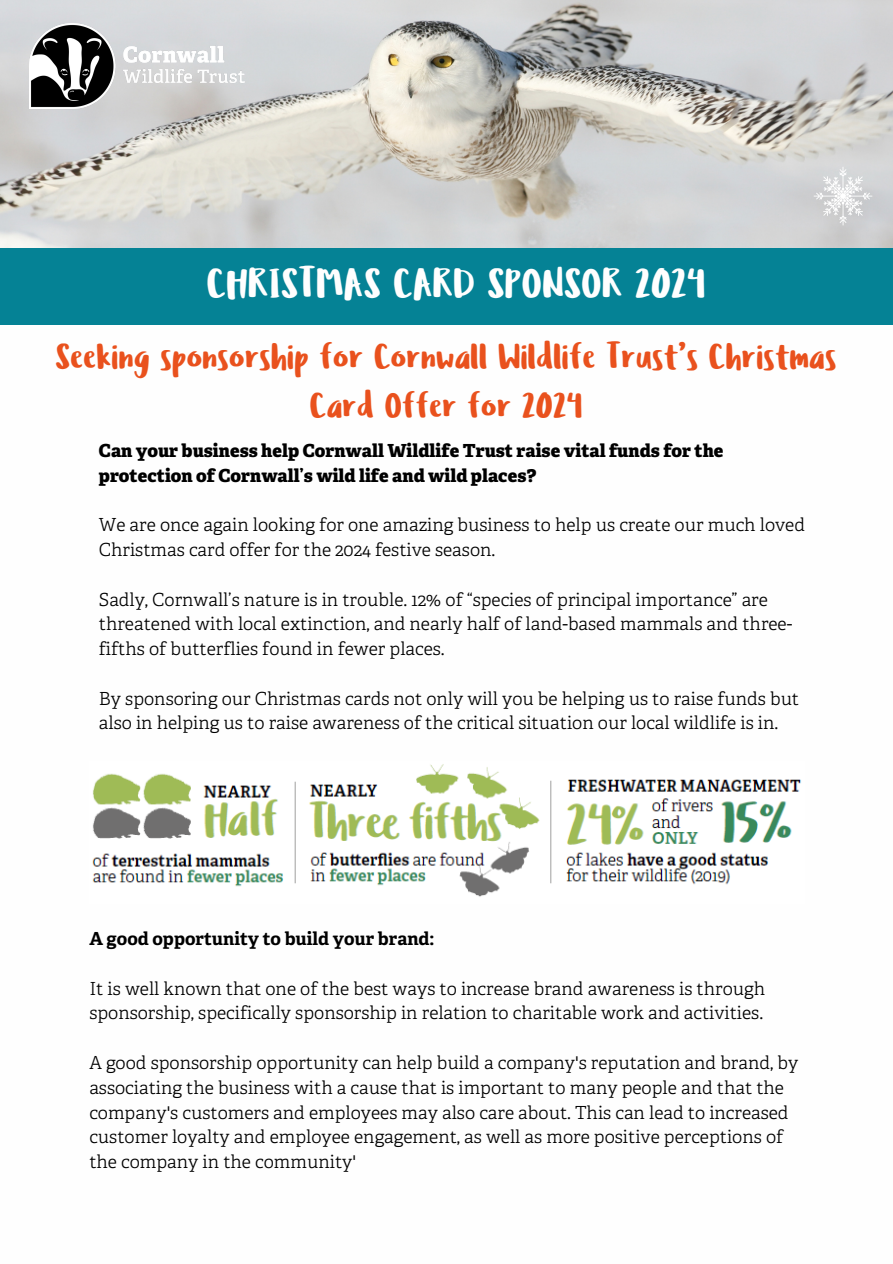
<style>
.page{position:relative;width:893px;height:1264px;background:#fff}
.page>*{position:absolute;margin:0;border:0;box-sizing:border-box;transform-origin:0 0}
.t1{font:42px "Ludicrous";color:#fefefe}
.t2{font:36px/49.5px "Ludicrous";color:#e9511d;text-align:center}
.t3{font:300 18px/24.8px "Adelle";color:#000}
.t4{font:800 18px/24.8px "Adelle";color:#000}
.t5{font:700 18px "Adelle";color:#000}
</style>
<div class="page">
<img style="left:92px;top:764px;width:709px;height:133px">
<div style="left:0;top:247px;width:892px;height:78px;background:#058295"></div>
<img style="left:0;top:0;width:892px;height:247px">
<img style="left:30px;top:24px;width:215px;height:85px">
<svg style="left:804px;top:99px;width:68px;height:131px;background:#d4d4d2"></svg>
<p class="t1" style="left:207px;top:256px;width:500px">CHRISTMAS CARD SPONSOR 2024</p>
<p class="t2" style="left:56px;top:333px;width:782px">Seeking sponsorship for Cornwall Wildlife Trust’s Christmas<br>Card Offer for 2024</p>
<p class="t4" style="left:99px;top:440px;width:626px">Can your business help Cornwall Wildlife Trust raise vital funds for the protection of Cornwall’s wild life and wild places?</p>
<p class="t3" style="left:99px;top:514px;width:707px">We are once again looking for one amazing business to help us create our much loved<br>Christmas card offer for the 2024 festive season.</p>
<p class="t3" style="left:99px;top:588px;width:695px">Sadly, Cornwall’s nature is in trouble. 12% of “species of principal importance” are threatened with local extinction, and nearly half of land-based mammals and three&shy;fifths of butterflies found in fewer places.</p>
<p class="t3" style="left:99px;top:687px;width:701px">By sponsoring our Christmas cards not only will you be helping us to raise funds but also in helping us to raise awareness of the critical situation our local wildlife is in.</p>
<p class="t5" style="left:89px;top:929px;width:346px">A good opportunity to build your brand:</p>
<p class="t3" style="left:89px;top:977px;width:677px">It is well known that one of the best ways to increase brand awareness is through sponsorship, specifically sponsorship in relation to charitable work and activities.</p>
<p class="t3" style="left:89px;top:1052px;width:710px">A good sponsorship opportunity can help build a company's reputation and brand, by associating the business with a cause that is important to many people and that the company's customers and employees may also care about. This can lead to increased customer loyalty and employee engagement, as well as more positive perceptions of the company in the community'</p>
</div>
